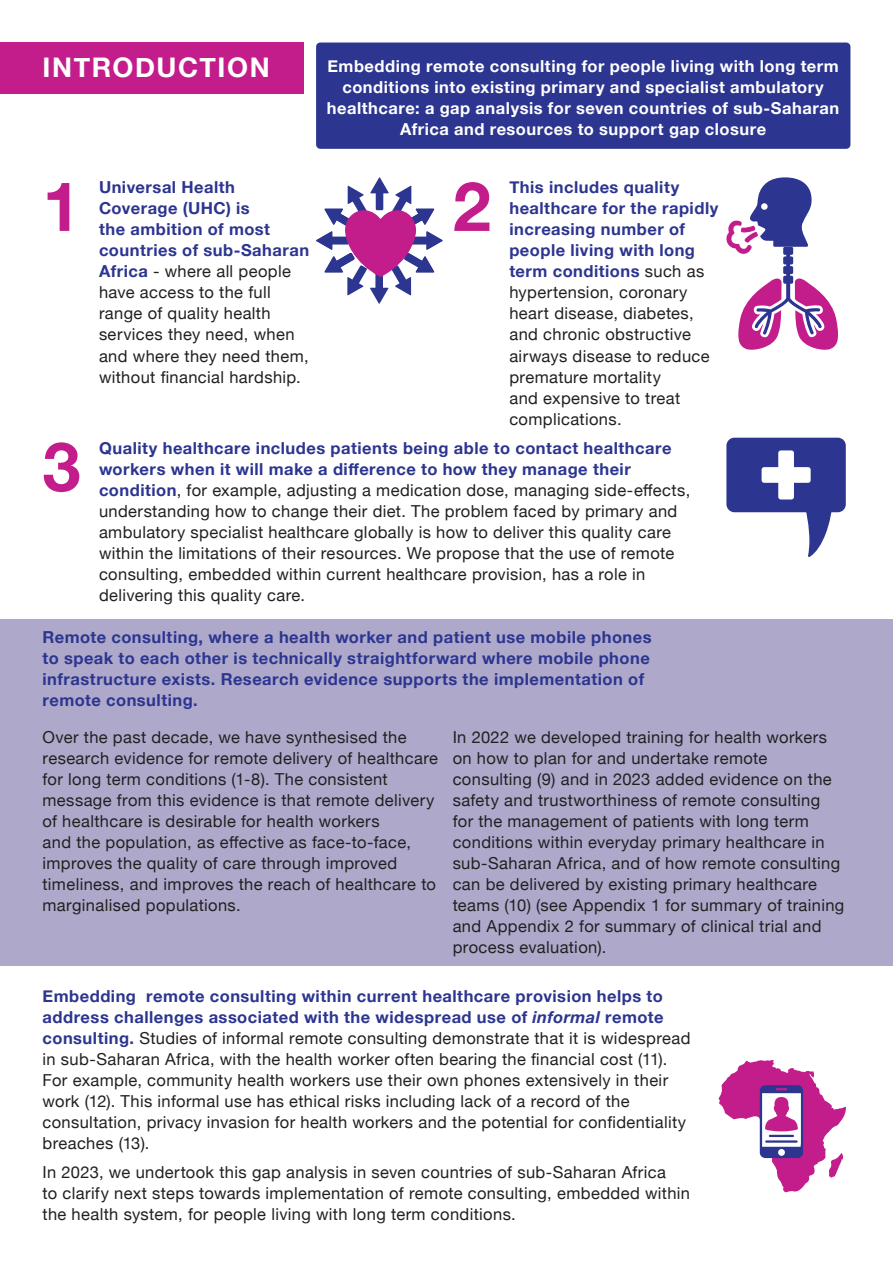
<style>
.page{position:relative;width:893px;height:1263px;background:#fff}
.page>*{position:absolute;margin:0;border:0;box-sizing:border-box;transform-origin:0 0}
.t1{font:700 68.4px "Helvetica Neue";color:#c31d8c}
.t2{font:700 27px "Helvetica Neue";letter-spacing:.055em;color:#fff}
.t3{font:16.5px/21px "Helvetica Neue";letter-spacing:.02em;color:#231f20}
.t4{font:700 16.5px/21px "Helvetica Neue";letter-spacing:.03em;color:#2c358f}
.t5{font:700 16.5px/21px "Helvetica Neue";letter-spacing:.03em;color:#fff;text-align:center}
.s1{font-weight:700;color:#2c358f}
.s2{font-weight:700;font-style:italic;color:#2c358f}
</style>
<div class="page">
<div style="left:316px;top:43px;width:534px;height:106px;background:#2c358f;border-radius:4px"></div>
<div style="left:0;top:43px;width:303px;height:51px;background:#c31d8c"></div>
<svg style="left:316px;top:177px;width:127px;height:127px"></svg>
<svg style="left:726px;top:177px;width:112px;height:173px"></svg>
<svg style="left:726px;top:438px;width:120px;height:119px"></svg>
<div style="left:0;top:619px;width:893px;height:346px;background:#aea9cb"></div>
<svg style="left:718px;top:1060px;width:128px;height:132px"></svg>
<hr style="left:892px;top:43px;width:1px;height:51px;background:#c31d8c">
<p class="t2" style="left:43px;top:47px;width:229px">INTRODUCTION</p>
<p class="t5" style="left:327px;top:56px;width:514px">Embedding remote consulting for people living with long term conditions into existing primary and specialist ambulatory healthcare: a gap analysis for seven countries of sub-Saharan Africa and resources to support gap closure</p>
<p class="t1" style="left:43px;top:153px;width:40px">1</p>
<p class="t3" style="left:99px;top:178px;width:212px"><span class="s1">Universal Health<br>Coverage (UHC) is<br>the ambition of most countries of sub-Saharan<br>Africa</span> - where all people have access to the full range of quality health services they need, when and where they need them, without financial hardship.</p>
<p class="t1" style="left:453px;top:153px;width:40px">2</p>
<p class="t3" style="left:509px;top:178px;width:211px"><span class="s1">This includes quality healthcare for the rapidly increasing number of people living with long term conditions</span> such as hypertension, coronary heart disease, diabetes, and chronic obstructive airways disease to reduce premature mortality<br>and expensive to treat complications.</p>
<p class="t1" style="left:43px;top:413px;width:40px">3</p>
<p class="t3" style="left:99px;top:438px;width:593px"><span class="s1">Quality healthcare includes patients being able to contact healthcare workers when it will make a difference to how they manage their condition</span>, for example, adjusting a medication dose, managing side-effects, understanding how to change their diet. The problem faced by primary and ambulatory specialist healthcare globally is how to deliver this quality care within the limitations of their resources. We propose that the use of remote consulting, embedded within current healthcare provision, has a role in delivering this quality care.</p>
<p class="t4" style="left:43px;top:627px;width:611px">Remote consulting, where a health worker and patient use mobile phones to speak to each other is technically straightforward where mobile phone infrastructure exists. Research evidence supports the implementation of remote consulting.</p>
<p class="t3" style="left:43px;top:727px;width:397px">Over the past decade, we have synthesised the research evidence for remote delivery of healthcare for long term conditions (1-8). The consistent message from this evidence is that remote delivery of healthcare is desirable for health workers<br>and the population, as effective as face-to-face, improves the quality of care through improved timeliness, and improves the reach of healthcare to marginalised populations.</p>
<p class="t3" style="left:453px;top:727px;width:393px">In 2022 we developed training for health workers on how to plan for and undertake remote consulting (9) and in 2023 added evidence on the safety and trustworthiness of remote consulting for the management of patients with long term conditions within everyday primary healthcare in sub-Saharan Africa, and of how remote consulting can be delivered by existing primary healthcare teams (10) (see Appendix 1 for summary of training and Appendix 2 for summary of clinical trial and process evaluation).</p>
<p class="t3" style="left:43px;top:986px;width:649px"><span class="s1">Embedding remote consulting within current healthcare provision helps to address challenges associated with the widespread use of</span> <span class="s2">informal</span> <span class="s1">remote consulting.</span> Studies of informal remote consulting demonstrate that it is widespread in sub-Saharan Africa, with the health worker often bearing the financial cost (11).<br>For example, community health workers use their own phones extensively in their work (12). This informal use has ethical risks including lack of a record of the consultation, privacy invasion for health workers and the potential for confidentiality breaches (13).</p>
<p class="t3" style="left:43px;top:1163px;width:649px">In 2023, we undertook this gap analysis in seven countries of sub-Saharan Africa<br>to clarify next steps towards implementation of remote consulting, embedded within the health system, for people living with long term conditions.</p>
</div>
